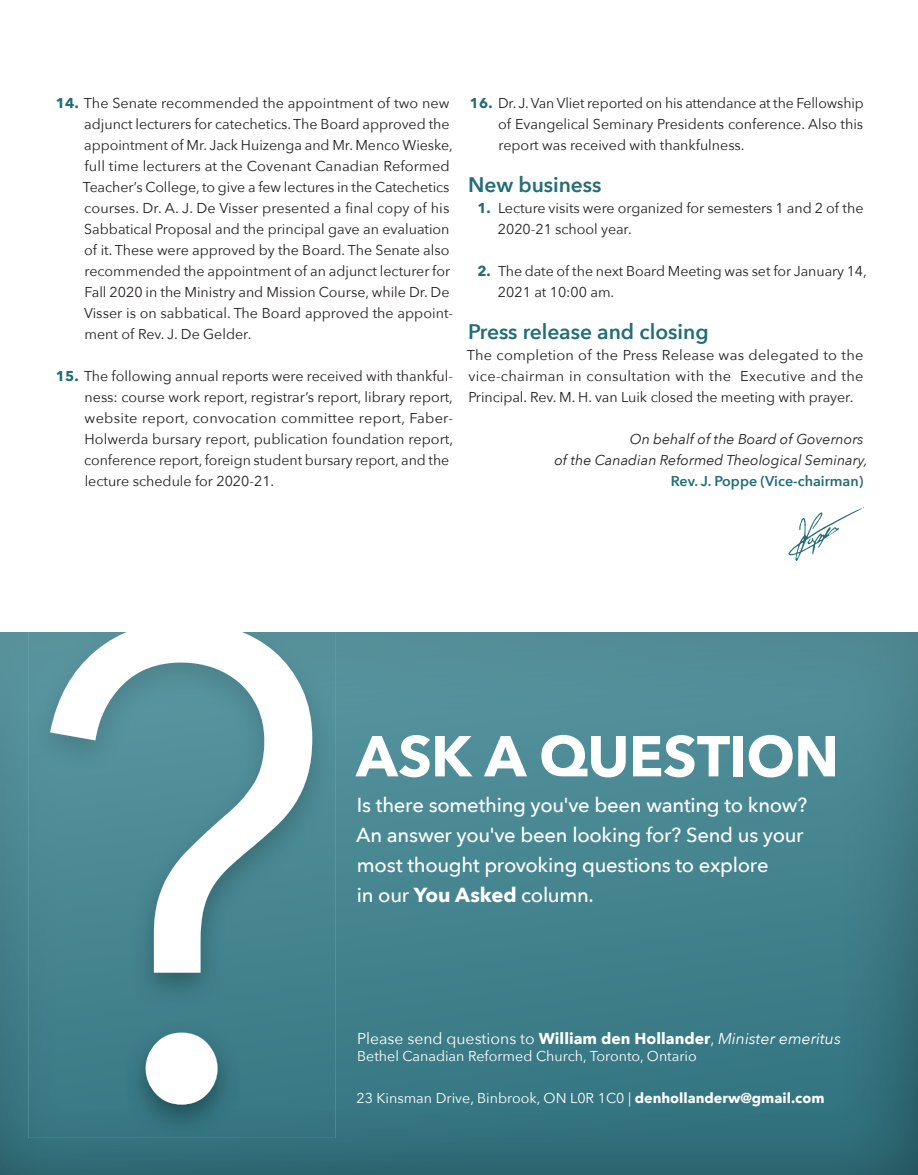
<style>
.page{position:relative;width:918px;height:1175px;background:#fff}
.page>*{position:absolute;margin:0;border:0;box-sizing:border-box;transform-origin:0 0}
.t1{font:700 57px "Avenir Next";letter-spacing:-.015em;color:#fff}
.t2{font:600 21px "Avenir Next";letter-spacing:-.005em;color:#226d76}
.t3{font:500 20.25px/30px "Avenir Next";letter-spacing:-.015em;color:#fff}
.t4{font:15.75px "Avenir Next";color:#fff}
.t5{font:14.25px/21px "Avenir Next";color:#231f20}
.t6{font:14.25px "Avenir Next";color:#fff}
.t7{font:italic 14.25px/21px "Avenir Next";color:#231f20}
.t8{font:600 14.25px "Avenir Next";color:#226d76}
.s1{font-weight:700;color:#226d76}
.s2{font-weight:700}
.s3{font-style:italic}
</style>
<div class="page">
<hr style="left:917px;top:0;width:1px;height:54px;background:#226d76">
<div style="left:0;top:630px;width:918px;height:544px;background:#231f20;opacity:.45"></div>
<svg style="left:50px;top:630px;width:262px;height:342px;fill:#518f99"></svg>
<svg style="left:146px;top:1032px;width:72px;height:72px"></svg>
<svg style="left:788px;top:507px;width:76px;height:54px"></svg>
<p class="t5" style="left:83px;top:92px;width:372px;text-indent:-27px"><span class="s1">14.</span> The Senate recommended the appointment of two new adjunct lecturers for catechetics. The Board approved the appointment of Mr. Jack Huizenga and Mr. Menco Wieske, full time lecturers at the Covenant Canadian Reformed Teacher’s College, to give a few lectures in the Catechetics courses. Dr. A. J. De Visser presented a final copy of his Sabbatical Proposal and the principal gave an evaluation of it. These were approved by the Board. The Senate also recommended the appointment of an adjunct lecturer for Fall 2020 in the Ministry and Mission Course, while Dr. De Visser is on sabbatical. The Board approved the appoint&shy;ment of Rev. J. De Gelder.</p>
<p class="t5" style="left:84px;top:365px;width:371px;text-indent:-28px"><span class="s1">15.</span> The following annual reports were received with thankful&shy;ness: course work report, registrar’s report, library report, website report, convocation committee report, Faber-Holwerda bursary report, publication foundation report, conference report, foreign student bursary report, and the lecture schedule for 2020-21.</p>
<p class="t5" style="left:498px;top:92px;width:367px;text-align:justify;text-indent:-28px"><span class="s1">16.</span> Dr. J. Van Vliet reported on his attendance at the Fellowship of Evangelical Seminary Presidents conference. Also this report was received with thankfulness.</p>
<h2 class="t2" style="left:468px;top:167px;width:135px">New business</h2>
<p class="t5" style="left:498px;top:197px;width:367px;text-indent:-20px"><span class="s1">1.</span> Lecture visits were organized for semesters 1 and 2 of the<br>2020-21 school year.</p>
<p class="t5" style="left:498px;top:260px;width:370px;text-indent:-20px"><span class="s1">2.</span> The date of the next Board Meeting was set for January 14,<br>2021 at 10:00 am.</p>
<h2 class="t2" style="left:468px;top:314px;width:242px">Press release and closing</h2>
<p class="t5" style="left:467px;top:344px;width:398px;text-align:justify">The completion of the Press Release was delegated to the vice-chairman in consultation with the Executive and the Principal. Rev. M. H. van Luik closed the meeting with prayer.</p>
<p class="t7" style="left:554px;top:428px;width:315px;text-indent:75px">On behalf of the Board of Governors of the Canadian Reformed Theological Seminary,</p>
<p class="t8" style="left:671px;top:469px;width:194px">Rev. J. Poppe (Vice-chairman)</p>
<h1 class="t1" style="left:356px;top:707px;width:484px">ASK A QUESTION</h1>
<h3 class="t3" style="left:356px;top:789px;width:453px">Is there something you've been wanting to know?<br>An answer you've been looking for? Send us your most thought provoking questions to explore<br>in our <span class="s2">You Asked</span> column.</h3>
<p class="t4" style="left:357px;top:1025px;width:486px">Please send questions to <span class="s2">William den Hollander</span>, <span class="s3">Minister emeritus</span></p>
<p class="t6" style="left:357px;top:1044px;width:341px">Bethel Canadian Reformed Church, Toronto, Ontario</p>
<p class="t6" style="left:357px;top:1085px;width:470px">23 Kinsman Drive, Binbrook, ON L0R 1C0 | <span class="s2">denhollanderw@gmail.com</span></p>
</div>
